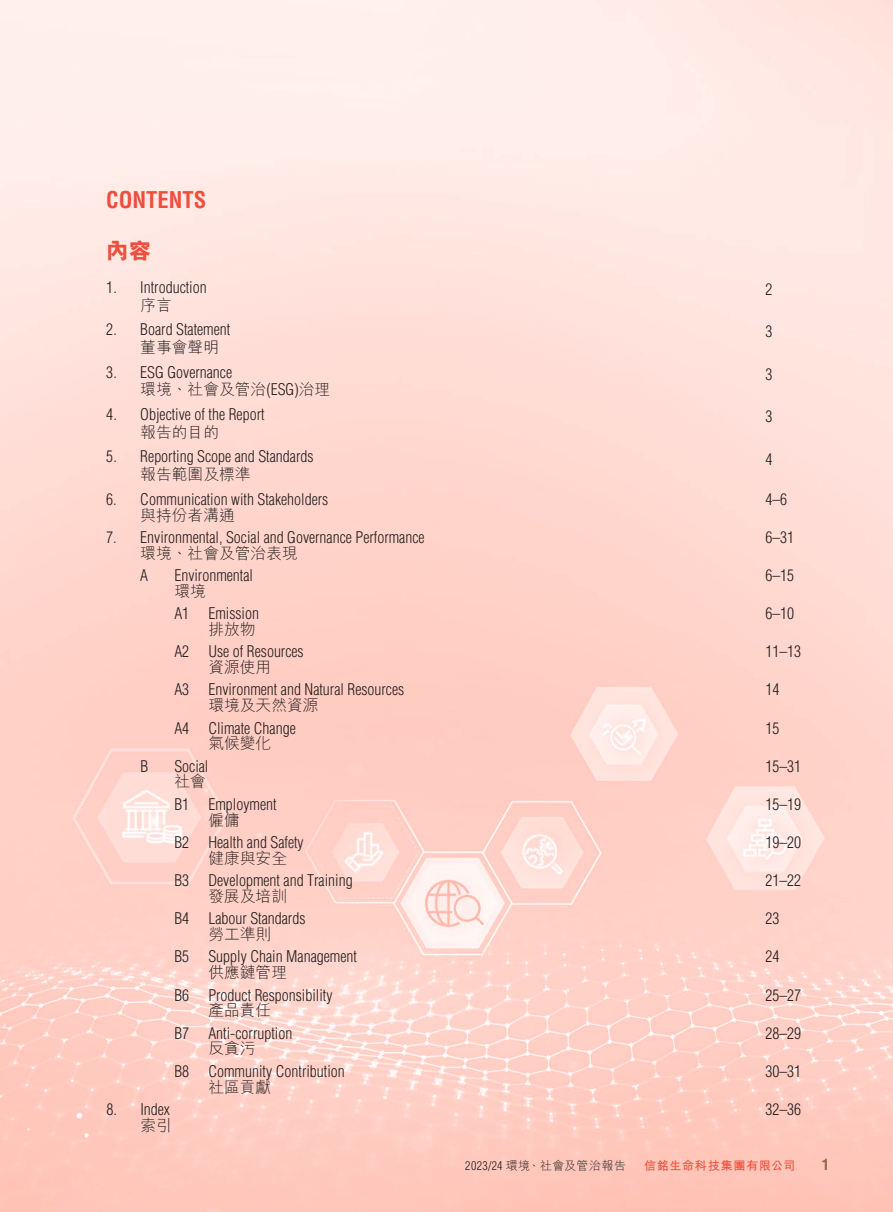
<style>
.page{position:relative;width:893px;height:1212px;background:#fff}
.page>*{position:absolute;margin:0;border:0;box-sizing:border-box;transform-origin:0 0}
.t1{font:700 condensed 22.5px "Helvetica LT Std";color:#ee4f3d}
.t2{font:800 22.5px "M Hei HK";color:#ee4f3d}
.t3{font:300 condensed 15.75px "Helvetica LT Std";color:#231f20}
.t4{font:300 15.75px "M Hei HK";color:#231f20}
.t5{font:700 condensed 15px "Helvetica LT Std";color:#9b6048}
.t6{font:300 12px "M Hei HK";letter-spacing:.04em;color:#231f20}
.t7{font:700 12px "M Hei HK";letter-spacing:.055em;color:#ee4f3d}
.s1{font-family:"Helvetica LT Std";font-stretch:condensed}
</style>
<div class="page">
<img style="left:0;top:0;width:893px;height:1212px">
<h1 class="t1" style="left:106px;top:186px;width:102px">CONTENTS</h1>
<h1 class="t2" style="left:106px;top:236px;width:46px">內容</h1>
<p class="t3" style="left:106px;top:277px;width:102px">1. Introduction</p>
<p class="t3" style="left:765px;top:279px;width:8px">2</p>
<p class="t4" style="left:140px;top:294px;width:33px">序言</p>
<p class="t3" style="left:106px;top:320px;width:126px">2. Board Statement</p>
<p class="t3" style="left:765px;top:322px;width:8px">3</p>
<p class="t4" style="left:140px;top:336px;width:80px">董事會聲明</p>
<p class="t3" style="left:106px;top:362px;width:127px">3. ESG Governance</p>
<p class="t3" style="left:765px;top:364px;width:8px">3</p>
<p class="t4" style="left:140px;top:379px;width:191px">環境、社會及管治<span class="s1">(ESG)</span>治理</p>
<p class="t3" style="left:106px;top:404px;width:160px">4. Objective of the Report</p>
<p class="t3" style="left:765px;top:407px;width:8px">3</p>
<p class="t4" style="left:140px;top:421px;width:80px">報告的目的</p>
<p class="t3" style="left:106px;top:447px;width:209px">5. Reporting Scope and Standards</p>
<p class="t3" style="left:765px;top:449px;width:8px">4</p>
<p class="t4" style="left:140px;top:463px;width:112px">報告範圍及標準</p>
<p class="t3" style="left:106px;top:489px;width:224px">6. Communication with Stakeholders</p>
<p class="t3" style="left:765px;top:489px;width:23px">4–6</p>
<p class="t4" style="left:140px;top:504px;width:96px">與持份者溝通</p>
<p class="t3" style="left:106px;top:527px;width:320px">7. Environmental, Social and Governance Performance</p>
<p class="t3" style="left:765px;top:527px;width:30px">6–31</p>
<p class="t4" style="left:140px;top:542px;width:159px">環境、社會及管治表現</p>
<p class="t3" style="left:140px;top:565px;width:9px">A</p>
<p class="t3" style="left:174px;top:565px;width:80px">Environmental</p>
<p class="t3" style="left:765px;top:565px;width:30px">6–15</p>
<p class="t4" style="left:174px;top:580px;width:33px">環境</p>
<p class="t3" style="left:174px;top:604px;width:86px">A1 Emission</p>
<p class="t3" style="left:765px;top:604px;width:30px">6–10</p>
<p class="t4" style="left:208px;top:618px;width:49px">排放物</p>
<p class="t3" style="left:174px;top:642px;width:131px">A2 Use of Resources</p>
<p class="t3" style="left:765px;top:642px;width:37px">11–13</p>
<p class="t4" style="left:208px;top:656px;width:64px">資源使用</p>
<p class="t3" style="left:174px;top:680px;width:231px">A3 Environment and Natural Resources</p>
<p class="t3" style="left:765px;top:680px;width:15px">14</p>
<p class="t4" style="left:208px;top:694px;width:112px">環境及天然資源</p>
<p class="t3" style="left:174px;top:718px;width:123px">A4 Climate Change</p>
<p class="t3" style="left:765px;top:718px;width:15px">15</p>
<p class="t4" style="left:208px;top:732px;width:64px">氣候變化</p>
<p class="t3" style="left:140px;top:756px;width:9px">B</p>
<p class="t3" style="left:174px;top:756px;width:36px">Social</p>
<p class="t3" style="left:765px;top:756px;width:37px">15–31</p>
<p class="t4" style="left:174px;top:771px;width:33px">社會</p>
<p class="t3" style="left:174px;top:794px;width:104px">B1 Employment</p>
<p class="t3" style="left:765px;top:794px;width:37px">15–19</p>
<p class="t4" style="left:208px;top:809px;width:33px">僱傭</p>
<p class="t3" style="left:174px;top:832px;width:131px">B2 Health and Safety</p>
<p class="t3" style="left:765px;top:832px;width:37px">19–20</p>
<p class="t4" style="left:208px;top:847px;width:80px">健康與安全</p>
<p class="t3" style="left:174px;top:870px;width:180px">B3 Development and Training</p>
<p class="t3" style="left:765px;top:870px;width:37px">21–22</p>
<p class="t4" style="left:208px;top:885px;width:80px">發展及培訓</p>
<p class="t3" style="left:174px;top:909px;width:133px">B4 Labour Standards</p>
<p class="t3" style="left:765px;top:909px;width:15px">23</p>
<p class="t4" style="left:208px;top:923px;width:64px">勞工準則</p>
<p class="t3" style="left:174px;top:947px;width:184px">B5 Supply Chain Management</p>
<p class="t3" style="left:765px;top:947px;width:15px">24</p>
<p class="t4" style="left:208px;top:961px;width:80px">供應鏈管理</p>
<p class="t3" style="left:174px;top:985px;width:160px">B6 Product Responsibility</p>
<p class="t3" style="left:765px;top:985px;width:37px">25–27</p>
<p class="t4" style="left:208px;top:999px;width:64px">產品責任</p>
<p class="t3" style="left:174px;top:1023px;width:119px">B7 Anti-corruption</p>
<p class="t3" style="left:765px;top:1023px;width:37px">28–29</p>
<p class="t4" style="left:208px;top:1037px;width:49px">反貪污</p>
<p class="t3" style="left:174px;top:1061px;width:172px">B8 Community Contribution</p>
<p class="t3" style="left:765px;top:1061px;width:37px">30–31</p>
<p class="t4" style="left:208px;top:1076px;width:64px">社區貢獻</p>
<p class="t3" style="left:106px;top:1099px;width:65px">8. Index</p>
<p class="t3" style="left:765px;top:1099px;width:37px">32–36</p>
<p class="t4" style="left:140px;top:1114px;width:33px">索引</p>
<p class="t6" style="left:465px;top:1157px;width:162px"><span class="s1">2023/24</span> 環境、社會及管治報告</p>
<p class="t7" style="left:644px;top:1157px;width:152px">信銘生命科技集團有限公司</p>
<p class="t5" style="left:822px;top:1155px;width:9px">1</p>
</div>
